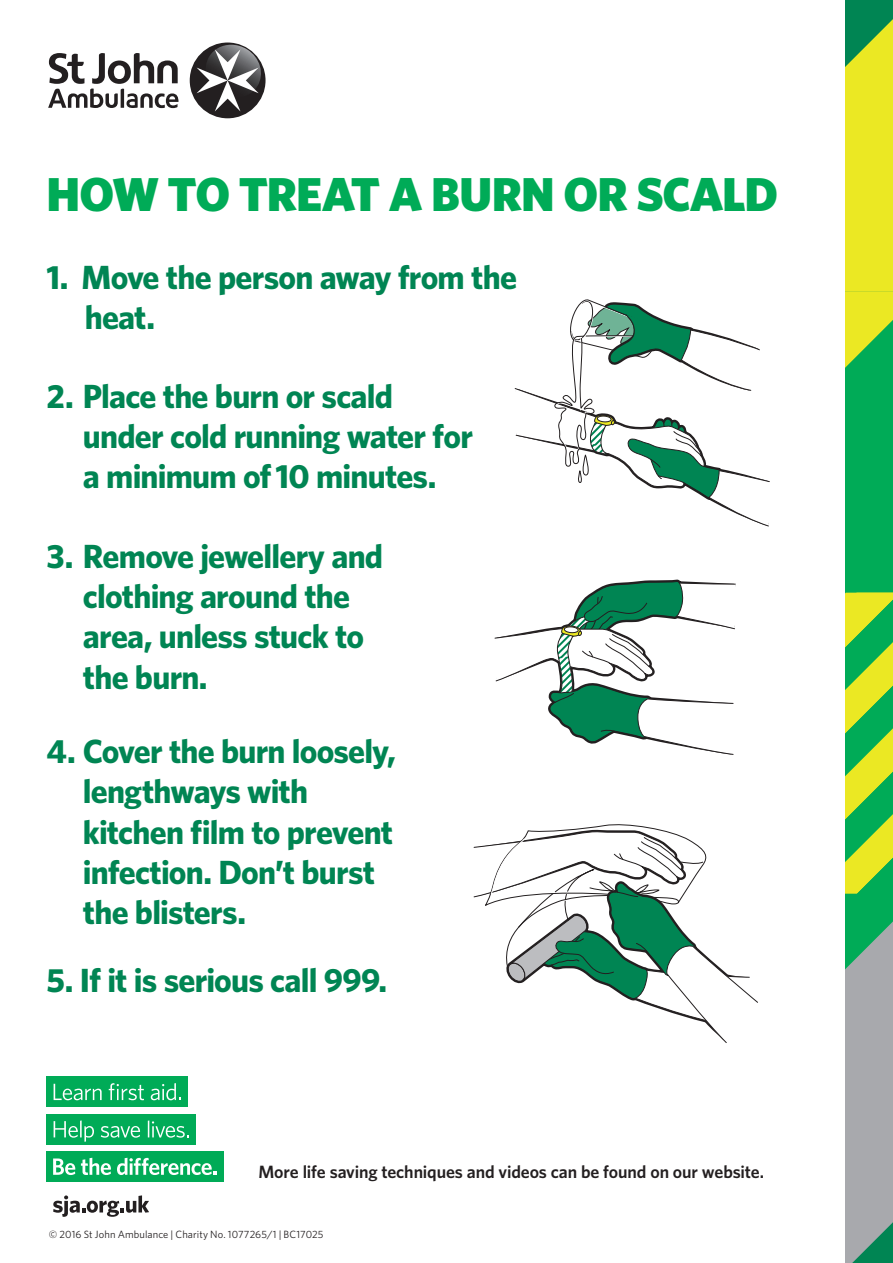
<style>
.page{position:relative;width:893px;height:1263px;background:#fff}
.page>*{position:absolute;margin:0;border:0;box-sizing:border-box;transform-origin:0 0}
.t1{font:900 47.7px "Whitney";letter-spacing:-.02em;color:#00ab57}
.t2{font:700 33.6px/40.3px "Whitney";letter-spacing:-.025em;color:#008553}
.t3{font:600 17.85px "Whitney";letter-spacing:-.005em;color:#231f20}
.t4{font:10.5px "Whitney";letter-spacing:.01em;color:#231f20}
</style>
<div class="page">
<svg style="left:845px;top:19px;width:48px;height:273px;background:#d5de27"></svg>
<div style="left:845px;top:1043px;width:48px;height:151px;background:#a8a9ad"></div>
<div style="left:620px;top:1194px;width:273px;height:69px;background:#a8a9ad"></div>
<svg style="left:852px;top:1222px;width:41px;height:41px"></svg>
<svg style="left:845px;top:320px;width:48px;height:258px;background:#16b051"></svg>
<div style="left:595px;top:0;width:250px;height:1263px;background:#fff"></div>
<div style="left:47px;top:1077px;width:141px;height:30px;background:#00ab57"></div>
<svg style="left:54px;top:1084px;width:48px;height:16px"></svg>
<svg style="left:109px;top:1083px;width:35px;height:17px"></svg>
<svg style="left:151px;top:1083px;width:30px;height:17px"></svg>
<div style="left:47px;top:1114px;width:149px;height:30px;background:#00ab57"></div>
<svg style="left:54px;top:1120px;width:40px;height:22px"></svg>
<svg style="left:101px;top:1126px;width:39px;height:12px"></svg>
<svg style="left:148px;top:1120px;width:41px;height:18px"></svg>
<div style="left:47px;top:1151px;width:177px;height:31px;background:#00ab57"></div>
<svg style="left:53px;top:1158px;width:22px;height:17px"></svg>
<svg style="left:81px;top:1158px;width:30px;height:17px"></svg>
<svg style="left:117px;top:1158px;width:100px;height:17px"></svg>
<svg style="left:53px;top:1195px;width:96px;height:22px"></svg>
<div style="left:190px;top:43px;width:76px;height:75px;background:#231f20;border-radius:50%"></div>
<svg style="left:197px;top:45px;width:68px;height:66px"></svg>
<svg style="left:48px;top:53px;width:130px;height:55px"></svg>
<svg style="left:515px;top:299px;width:255px;height:228px"></svg>
<svg style="left:473px;top:578px;width:420px;height:465px"></svg>
<h1 class="t1" style="left:47px;top:162px;width:733px">HOW TO TREAT A BURN OR SCALD</h1>
<p class="t2" style="left:85px;top:256px;width:434px;text-indent:-38px">1. Move the person away from the heat.</p>
<p class="t2" style="left:83px;top:375px;width:392px;text-indent:-36px">2. Place the burn or scald under cold running water for a minimum of 10 minutes.</p>
<p class="t2" style="left:83px;top:535px;width:302px;text-indent:-36px">3. Remove jewellery and clothing around the area, unless stuck to the burn.</p>
<p class="t2" style="left:83px;top:730px;width:314px;text-indent:-36px">4. Cover the burn loosely, lengthways with kitchen film to prevent infection. Don’t burst the blisters.</p>
<p class="t2" style="left:47px;top:959px;width:342px">5. If it is serious call 999.</p>
<p class="t3" style="left:258px;top:1160px;width:507px">More life saving techniques and videos can be found on our website.</p>
<p class="t4" style="left:49px;top:1227px;width:276px">© 2016 St John Ambulance | Charity No. 1077265/1 | BC17025</p>
</div>
